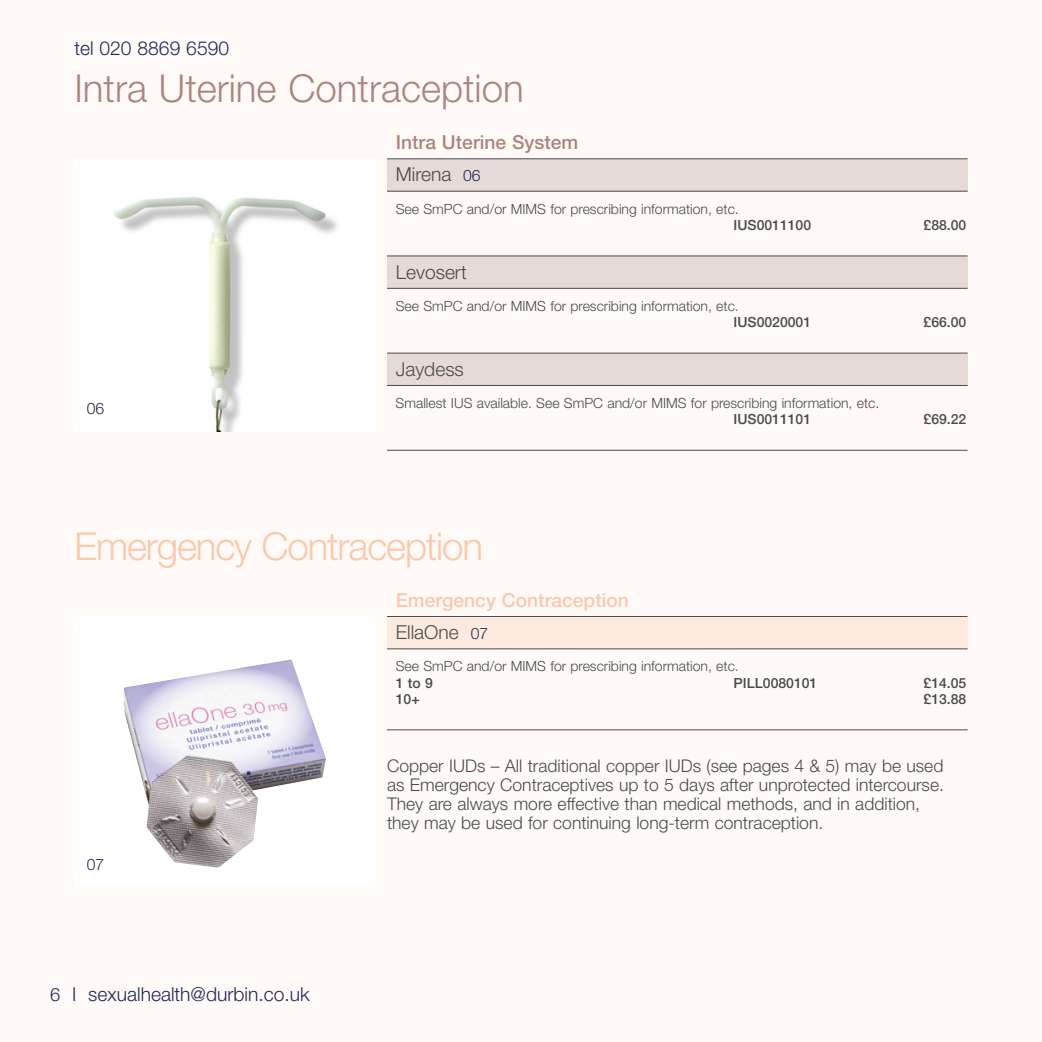
<style>
.page{position:relative;width:1042px;height:1042px;background:#fffaf7}
.page>*{position:absolute;margin:0;border:0;box-sizing:border-box;transform-origin:0 0}
.t1{font:300 38.5px "Helvetica Neue LT Std";color:#aa867c}
.t2{font:300 38.5px "Helvetica Neue LT Std";letter-spacing:-.03em;color:#fac8ac}
.t3{font:300 19.25px "Helvetica Neue LT Std";color:#232957}
.t4{font:300 19.25px "Helvetica Neue LT Std";color:#4b4b4a}
.t5{font:500 19.25px "Helvetica Neue LT Std";color:#fac8ac}
.t6{font:500 19.25px "Helvetica Neue LT Std";color:#aa867c}
.t7{font:300 17.5px/19.2px "Helvetica Neue LT Std";color:#4b4b4a}
.t8{font:300 15.75px "Helvetica Neue LT Std";color:#232957}
.t9{font:300 14px/16.1px "Helvetica Neue LT Std";color:#4b4b4a}
.t10{font:500 14px "Helvetica Neue LT Std";color:#4b4b4a}
.s1{font-size:15.75px;color:#232957}
.s2{font-weight:500}
.s3{font-size:18.38px}
</style>
<div class="page">
<div style="left:387px;top:616px;width:580px;height:33px;background:#fdeadf"></div>
<div style="left:74px;top:616px;width:301px;height:271px;background:#fff"></div>
<img style="left:124px;top:659px;width:202px;height:208px">
<hr style="left:387px;top:616px;width:580px;height:1px;background:#4b4b4a">
<hr style="left:387px;top:648px;width:580px;height:1px;background:#4b4b4a">
<hr style="left:387px;top:729px;width:580px;height:1px;background:#4b4b4a">
<div style="left:387px;top:256px;width:580px;height:32px;background:#e5dad6"></div>
<div style="left:387px;top:353px;width:580px;height:32px;background:#e5dad6"></div>
<div style="left:387px;top:159px;width:580px;height:32px;background:#e5dad6"></div>
<img style="left:114px;top:197px;width:223px;height:234px">
<hr style="left:387px;top:158px;width:580px;height:1px;background:#4b4b4a">
<hr style="left:387px;top:191px;width:580px;height:1px;background:#4b4b4a">
<hr style="left:387px;top:256px;width:580px;height:1px;background:#4b4b4a">
<hr style="left:387px;top:288px;width:580px;height:1px;background:#4b4b4a">
<hr style="left:387px;top:353px;width:580px;height:1px;background:#4b4b4a">
<hr style="left:387px;top:385px;width:580px;height:1px;background:#4b4b4a">
<hr style="left:387px;top:450px;width:580px;height:1px;background:#4b4b4a">
<h2 class="t3" style="left:74px;top:36px;width:156px">tel 020 8869 6590</h2>
<p class="t1" style="left:74px;top:65px;width:451px">Intra Uterine Contraception</p>
<p class="t6" style="left:396px;top:131px;width:184px">Intra Uterine System</p>
<p class="t4" style="left:396px;top:163px;width:86px">Mirena <span class="s1">06</span></p>
<p class="t9" style="left:733px;top:200px;width:79px;text-indent:-338px">See SmPC and/or MIMS for prescribing information, etc.<br><span class="s2">IUS0011100</span></p>
<p class="t8" style="left:87px;top:399px;width:19px">06</p>
<p class="t4" style="left:396px;top:260px;width:72px">Levosert</p>
<p class="t9" style="left:733px;top:298px;width:79px;text-indent:-338px">See SmPC and/or MIMS for prescribing information, etc.<br><span class="s2">IUS0020001</span></p>
<p class="t4" style="left:396px;top:357px;width:70px">Jaydess</p>
<p class="t9" style="left:733px;top:395px;width:147px;text-indent:-338px">Smallest IUS available. See SmPC and/or MIMS for prescribing information, etc.<br><span class="s2">IUS0011101</span></p>
<p class="t2" style="left:74px;top:522px;width:410px">Emergency Contraception</p>
<p class="t10" style="left:923px;top:217px;width:44px">£88.00</p>
<p class="t10" style="left:923px;top:314px;width:44px">£66.00</p>
<p class="t10" style="left:923px;top:411px;width:44px">£69.22</p>
<p class="t5" style="left:396px;top:588px;width:235px">Emergency Contraception</p>
<p class="t4" style="left:396px;top:620px;width:94px">EllaOne <span class="s1">07</span></p>
<p class="t9" style="left:396px;top:658px;width:344px">See SmPC and/or MIMS for prescribing information, etc.<br><span class="s2">1 to 9</span></p>
<p class="t10" style="left:733px;top:674px;width:85px">PILL0080101</p>
<p class="t10" style="left:923px;top:674px;width:44px">£14.05</p>
<p class="t10" style="left:396px;top:690px;width:25px">10+</p>
<p class="t10" style="left:923px;top:690px;width:44px">£13.88</p>
<p class="t8" style="left:87px;top:855px;width:19px">07</p>
<p class="t3" style="left:50px;top:982px;width:261px"><span class="s3">6</span> I sexualhealth@durbin.co.uk</p>
<p class="t7" style="left:387px;top:755px;width:558px">Copper IUDs – All traditional copper IUDs (see pages 4 &amp; 5) may be used as Emergency Contraceptives up to 5 days after unprotected intercourse.<br>They are always more effective than medical methods, and in addition, they may be used for continuing long-term contraception.</p>
</div>
